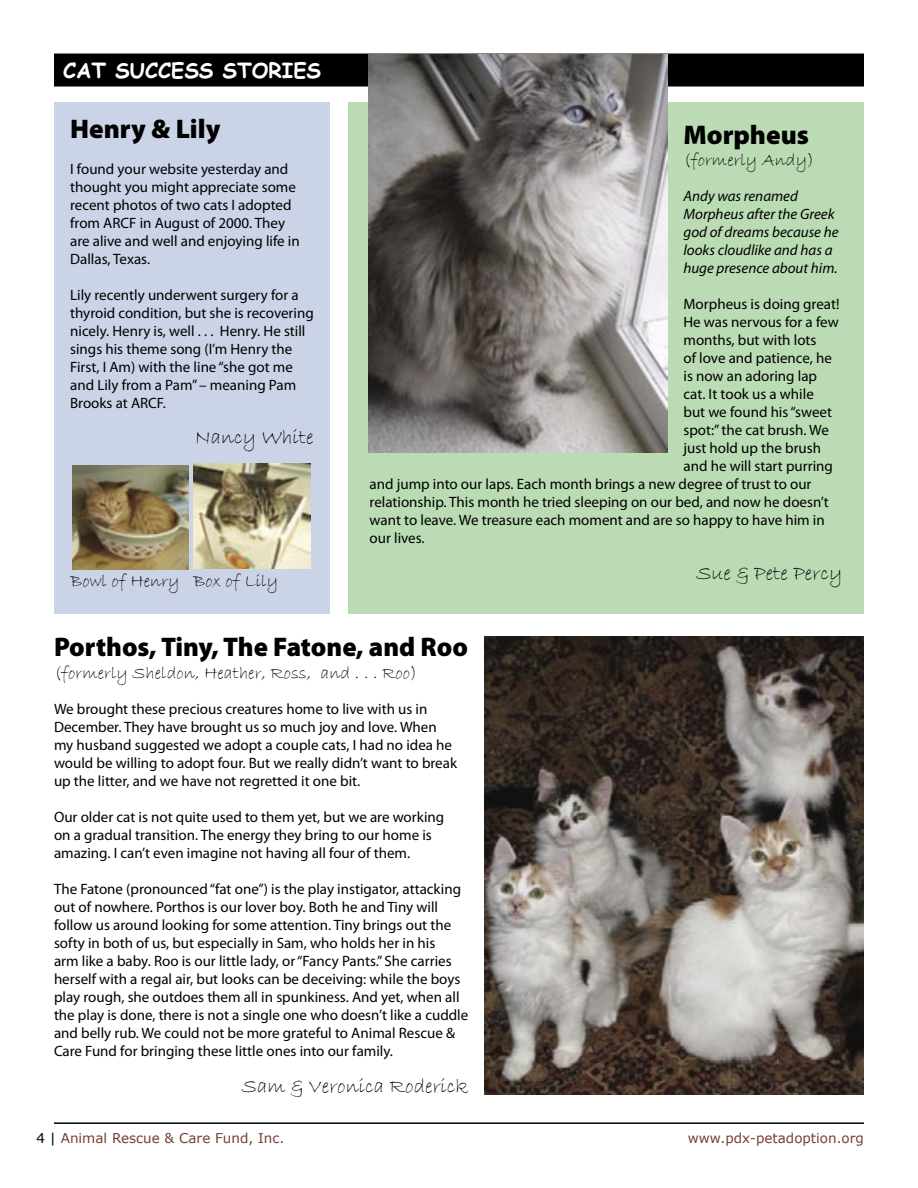
<style>
.page{position:relative;width:918px;height:1188px;background:#fff}
.page>*{position:absolute;margin:0;border:0;box-sizing:border-box;transform-origin:0 0}
.headline_2{font:900 27px "Myriad Pro";color:#000}
.signature{font:21px "Bradley Hand ITC";color:#000}
.section_head{font:700 21px "Comic Sans MS";color:#fff}
.t1{font:18px "Bradley Hand ITC";color:#000}
.body{font:15px/18px "Myriad Pro";color:#000}
.body-2{font:italic 15px/18px "Myriad Pro";color:#000}
.t2{font:13.5px "Verdana";color:#773e33}
.s1{color:#000}
</style>
<div class="page">
<hr style="left:54px;top:1122px;width:810px;height:2px;background:#000">
<div style="left:54px;top:54px;width:810px;height:33px;background:#000"></div>
<div style="left:348px;top:102px;width:516px;height:511px;background:#badbb3"></div>
<div style="left:54px;top:102px;width:276px;height:512px;background:#cbd4e6"></div>
<img style="left:72px;top:465px;width:117px;height:105px">
<img style="left:194px;top:464px;width:116px;height:104px">
<img style="left:484px;top:636px;width:380px;height:459px">
<img style="left:368px;top:54px;width:300px;height:399px">
<p class="section_head" style="left:63px;top:55px;width:259px">CAT SUCCESS STORIES</p>
<p class="headline_2" style="left:70px;top:114px;width:152px">Henry &amp; Lily</p>
<p class="body" style="left:70px;top:161px;width:231px">I found your website yesterday and thought you might appreciate some recent photos of two cats I adopted from ARCF in August of 2000. They are alive and well and enjoying life in<br>Dallas, Texas.</p>
<p class="body" style="left:70px;top:287px;width:245px">Lily recently underwent surgery for a thyroid condition, but she is recovering nicely. Henry is, well . . . Henry. He still sings his theme song (I’m Henry the First, I Am) with the line “she got me and Lily from a Pam” – meaning Pam Brooks at ARCF.</p>
<p class="signature" style="left:195px;top:424px;width:120px">Nancy White</p>
<p class="t1" style="left:70px;top:569px;width:111px">Bowl of Henry</p>
<p class="t1" style="left:194px;top:569px;width:86px">Box of Lily</p>
<p class="headline_2" style="left:683px;top:119px;width:127px">Morpheus</p>
<p class="t1" style="left:683px;top:149px;width:132px">(formerly Andy)</p>
<p class="body-2" style="left:683px;top:188px;width:157px">Andy was renamed<br>Morpheus after the Greek god of dreams because he looks cloudlike and has a huge presence about him.</p>
<p class="body" style="left:683px;top:296px;width:157px">Morpheus is doing great!</p>
<p class="body" style="left:683px;top:314px;width:157px">He was nervous for a few</p>
<p class="body" style="left:683px;top:332px;width:135px">months, but with lots</p>
<p class="body" style="left:683px;top:350px;width:150px">of love and patience, he</p>
<p class="body" style="left:683px;top:368px;width:135px">is now an adoring lap</p>
<p class="body" style="left:683px;top:386px;width:132px">cat. It took us a while</p>
<p class="body" style="left:683px;top:404px;width:150px">but we found his “sweet</p>
<p class="body" style="left:683px;top:422px;width:147px">spot:” the cat brush. We</p>
<p class="body" style="left:683px;top:440px;width:139px">just hold up the brush</p>
<p class="body" style="left:683px;top:458px;width:151px">and he will start purring</p>
<p class="body" style="left:370px;top:476px;width:443px">and jump into our laps. Each month brings a new degree of trust to our</p>
<p class="body" style="left:370px;top:494px;width:461px">relationship. This month he tried sleeping on our bed, and now he doesn’t</p>
<p class="body" style="left:370px;top:512px;width:457px">want to leave. We treasure each moment and are so happy to have him in</p>
<p class="body" style="left:370px;top:530px;width:57px">our lives.</p>
<p class="signature" style="left:697px;top:560px;width:147px">Sue &amp; Pete Percy</p>
<p class="headline_2" style="left:54px;top:632px;width:416px">Porthos, Tiny, The Fatone, and Roo</p>
<p class="t1" style="left:54px;top:661px;width:365px">(formerly Sheldon, Heather, Ross, and . . . Roo)</p>
<p class="body" style="left:54px;top:700px;width:405px">We brought these precious creatures home to live with us in December. They have brought us so much joy and love. When my husband suggested we adopt a couple cats, I had no idea he would be willing to adopt four. But we really didn’t want to break up the litter, and we have not regretted it one bit.</p>
<p class="body" style="left:54px;top:808px;width:392px">Our older cat is not quite used to them yet, but we are working on a gradual transition. The energy they bring to our home is amazing. I can’t even imagine not having all four of them.</p>
<p class="body" style="left:54px;top:880px;width:416px">The Fatone (pronounced “fat one”) is the play instigator, attacking out of nowhere. Porthos is our lover boy. Both he and Tiny will follow us around looking for some attention. Tiny brings out the softy in both of us, but especially in Sam, who holds her in his<br>arm like a baby. Roo is our little lady, or “Fancy Pants.” She carries herself with a regal air, but looks can be deceiving: while the boys play rough, she outdoes them all in spunkiness. And yet, when all the play is done, there is not a single one who doesn’t like a cuddle and belly rub. We could not be more grateful to Animal Rescue &amp; Care Fund for bringing these little ones into our family.</p>
<p class="signature" style="left:242px;top:1073px;width:228px">Sam &amp; Veronica Roderick</p>
<p class="t2" style="left:37px;top:1130px;width:249px"><span class="s1">4 |</span> Animal Rescue &amp; Care Fund, Inc.</p>
<p class="t2" style="left:688px;top:1130px;width:178px">www.pdx-petadoption.org</p>
</div>
